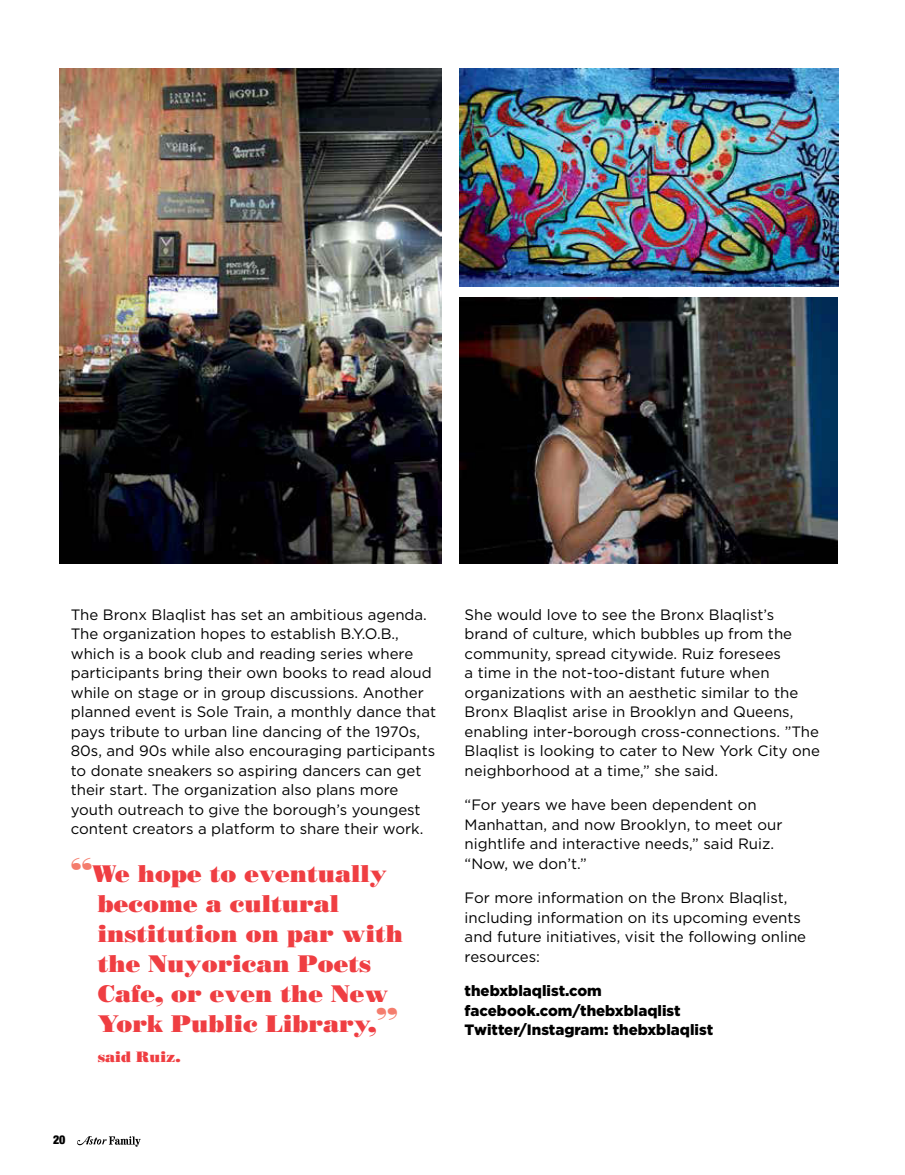
<style>
.page{position:relative;width:905px;height:1175px;background:#fff}
.page>*{position:absolute;margin:0;border:0;box-sizing:border-box;transform-origin:0 0}
.t1{font:24px/30px "Bodoni Poster";color:#ef3e42}
.t2{font:15px/19.5px "Gotham";color:#000}
.t3{font:900 15px/19.5px "Gotham";color:#000}
.t4{font:15px "Bodoni Poster";color:#ef3e42}
.t5{font:900 condensed 12px "Helvetica Neue";color:#000}
.s1{font-size:30px;color:#f47d6d}
</style>
<div class="page">
<img style="left:59px;top:68px;width:382px;height:495px">
<img style="left:460px;top:297px;width:377px;height:267px">
<img style="left:460px;top:68px;width:378px;height:219px">
<svg style="left:77px;top:1136px;width:64px;height:10px"></svg>
<p class="t2" style="left:71px;top:604px;width:367px">The Bronx Blaqlist has set an ambitious agenda.<br>The organization hopes to establish B.Y.O.B., which is a book club and reading series where participants bring their own books to read aloud while on stage or in group discussions. Another planned event is Sole Train, a monthly dance that pays tribute to urban line dancing of the 1970s, 80s, and 90s while also encouraging participants to donate sneakers so aspiring dancers can get their start. The organization also plans more youth outreach to give the borough’s youngest content creators a platform to share their work.</p>
<h1 class="t1" style="left:98px;top:858px;width:307px;text-indent:-27px"><span class="s1">“</span>We hope to eventually become a cultural institution on par with the Nuyorican Poets<br>Cafe, or even the New<br>York Public Library,<span class="s1">”</span></h1>
<p class="t4" style="left:98px;top:1048px;width:84px">said Ruiz.</p>
<p class="t5" style="left:53px;top:1130px;width:14px">20</p>
<p class="t2" style="left:464px;top:604px;width:357px">She would love to see the Bronx Blaqlist’s brand of culture, which bubbles up from the community, spread citywide. Ruiz foresees<br>a time in the not-too-distant future when organizations with an aesthetic similar to the Bronx Blaqlist arise in Brooklyn and Queens, enabling inter-borough cross-connections. ”The Blaqlist is looking to cater to New York City one neighborhood at a time,” she said.</p>
<p class="t2" style="left:464px;top:795px;width:319px">“For years we have been dependent on Manhattan, and now Brooklyn, to meet our nightlife and interactive needs,” said Ruiz. “Now, we don’t.”</p>
<p class="t2" style="left:464px;top:888px;width:343px">For more information on the Bronx Blaqlist, including information on its upcoming events and future initiatives, visit the following online resources:</p>
<p class="t3" style="left:464px;top:981px;width:250px">thebxblaqlist.com facebook.com/thebxblaqlist<br>Twitter/Instagram: thebxblaqlist</p>
</div>
